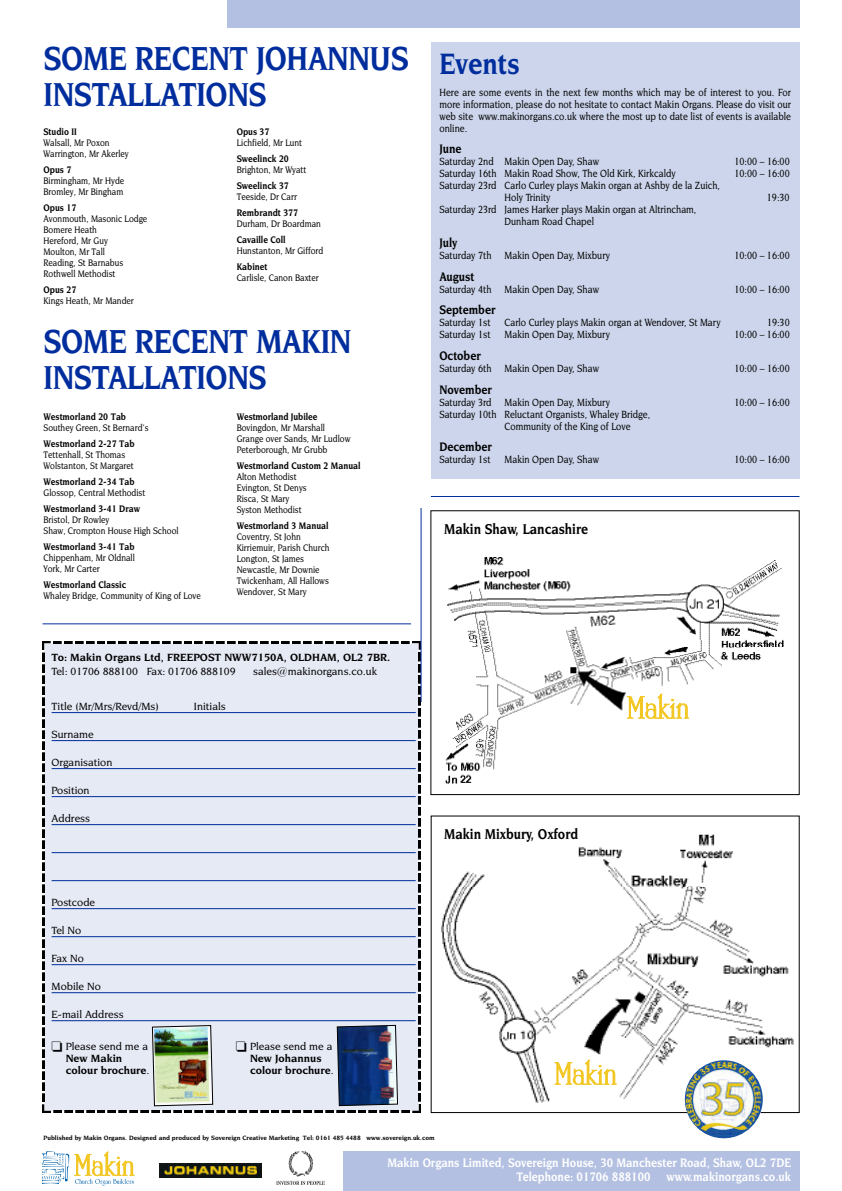
<style>
.page{position:relative;width:842px;height:1191px;background:#fff}
.page>*{position:absolute;margin:0;border:0;box-sizing:border-box;transform-origin:0 0}
.t1{font:italic 700 35px/36px "Novarese IT Cby BT";letter-spacing:-.01em;color:#002d9d;scale:.86 1}
.t2{font:700 31px "Novarese IT Cby BT";color:#002d9d;scale:.86 1}
.t3{font:700 15px "Novarese IT Cby BT";color:#000;scale:.86 1}
.t4{font:700 13px/14px "Novarese IT Cby BT";color:#fff;text-align:right;scale:.86 1}
.t5{font:700 13px "Novarese IT Cby BT";color:#000;scale:.86 1}
.t6{font:500 11px/12px "Novarese IT Cby BT";color:#000;scale:.86 1}
.t7{font:500 11px "Novarese IT Cby BT";color:#000}
.t8{font:700 11px "Novarese IT Cby BT";color:#000}
.t9{font:500 10px/11px "Novarese IT Cby BT";color:#000;scale:.86 1}
.t10{font:700 10px "Novarese IT Cby BT";color:#000;scale:.86 1}
.t11{font:700 6.5px "Novarese IT Cby BT";color:#000}
.s1{font-weight:500}
</style>
<div class="page">
<svg style="left:43px;top:1151px;width:91px;height:34px"></svg>
<img style="left:160px;top:1163px;width:101px;height:14px">
<div style="left:227px;top:0;width:572px;height:28px;background:#b3c0e1"></div>
<div style="left:343px;top:1151px;width:456px;height:40px;background:#b3c0e1"></div>
<hr style="left:431px;top:496px;width:368px;height:1px;background:#002d9d">
<hr style="left:43px;top:623px;width:368px;height:1px;background:#002d9d">
<img style="left:457px;top:834px;width:276px;height:53px">
<img style="left:441px;top:887px;width:353px;height:215px">
<img style="left:447px;top:557px;width:337px;height:90px">
<img style="left:445px;top:647px;width:316px;height:137px">
<div style="left:627px;top:693px;width:63px;height:27px;background:#fff"></div>
<svg style="left:627px;top:693px;width:62px;height:26px"></svg>
<div style="left:554px;top:1058px;width:63px;height:28px;background:#fff"></div>
<svg style="left:554px;top:1059px;width:62px;height:26px"></svg>
<img style="left:685px;top:1060px;width:78px;height:78px;border-radius:50%">
<img style="left:276px;top:1151px;width:49px;height:33px">
<hr style="left:421px;top:508px;width:1px;height:194px;background:#002d9d">
<div style="left:431px;top:43px;width:368px;height:436px;background:#ccd5eb"></div>
<svg style="left:42px;top:642px;width:378px;height:470px;background:#d4dae7"></svg>
<h1 class="t1" style="left:44px;top:42px;width:426px">SOME RECENT JOHANNUS<br>INSTALLATIONS</h1>
<p class="t10" style="left:44px;top:128px;width:40px">Studio II</p>
<p class="t9" style="left:44px;top:138px;width:101px">Walsall, Mr Poxon<br>Warrington, Mr Akerley</p>
<p class="t10" style="left:44px;top:166px;width:34px">Opus 7</p>
<p class="t9" style="left:44px;top:176px;width:95px">Birmingham, Mr Hyde<br>Bromley, Mr Bingham</p>
<p class="t10" style="left:44px;top:204px;width:40px">Opus 17</p>
<p class="t9" style="left:44px;top:214px;width:122px">Avonmouth, Masonic Lodge<br>Bomere Heath<br>Hereford, Mr Guy<br>Moulton, Mr Tall<br>Reading, St Barnabus<br>Rothwell Methodist</p>
<p class="t10" style="left:44px;top:286px;width:40px">Opus 27</p>
<p class="t9" style="left:44px;top:296px;width:107px">Kings Heath, Mr Mander</p>
<p class="t10" style="left:237px;top:128px;width:40px">Opus 37</p>
<p class="t9" style="left:237px;top:138px;width:78px">Lichfield, Mr Lunt</p>
<p class="t10" style="left:237px;top:155px;width:62px">Sweelinck 20</p>
<p class="t9" style="left:237px;top:165px;width:83px">Brighton, Mr Wyatt</p>
<p class="t10" style="left:237px;top:182px;width:62px">Sweelinck 37</p>
<p class="t9" style="left:237px;top:192px;width:72px">Teeside, Dr Carr</p>
<p class="t10" style="left:237px;top:209px;width:73px">Rembrandt 377</p>
<p class="t9" style="left:237px;top:219px;width:99px">Durham, Dr Boardman</p>
<p class="t10" style="left:237px;top:236px;width:58px">Cavaille Coll</p>
<p class="t9" style="left:237px;top:246px;width:102px">Hunstanton, Mr Gifford</p>
<p class="t10" style="left:237px;top:263px;width:37px">Kabinet</p>
<p class="t9" style="left:237px;top:273px;width:97px">Carlisle, Canon Baxter</p>
<h1 class="t1" style="left:44px;top:325px;width:359px">SOME RECENT MAKIN<br>INSTALLATIONS</h1>
<p class="t10" style="left:44px;top:412px;width:98px">Westmorland 20 Tab</p>
<p class="t9" style="left:44px;top:422px;width:124px">Southey Green, St Bernard’s</p>
<p class="t10" style="left:44px;top:439px;width:107px">Westmorland 2-27 Tab</p>
<p class="t9" style="left:44px;top:449px;width:107px">Tettenhall, St Thomas<br>Wolstanton, St Margaret</p>
<p class="t10" style="left:44px;top:477px;width:107px">Westmorland 2-34 Tab</p>
<p class="t9" style="left:44px;top:487px;width:120px">Glossop, Central Methodist</p>
<p class="t10" style="left:44px;top:504px;width:114px">Westmorland 3-41 Draw</p>
<p class="t9" style="left:44px;top:514px;width:159px">Bristol, Dr Rowley<br>Shaw, Crompton House High School</p>
<p class="t10" style="left:44px;top:542px;width:107px">Westmorland 3-41 Tab</p>
<p class="t9" style="left:44px;top:552px;width:108px">Chippenham, Mr Oldnall<br>York, Mr Carter</p>
<p class="t10" style="left:44px;top:580px;width:98px">Westmorland Classic</p>
<p class="t9" style="left:44px;top:590px;width:185px">Whaley Bridge, Community of King of Love</p>
<p class="t10" style="left:237px;top:412px;width:95px">Westmorland Jubilee</p>
<p class="t9" style="left:237px;top:422px;width:134px">Bovingdon, Mr Marshall<br>Grange over Sands, Mr Ludlow<br>Peterborough, Mr Grubb</p>
<p class="t10" style="left:237px;top:461px;width:146px">Westmorland Custom 2 Manual</p>
<p class="t9" style="left:237px;top:471px;width:83px">Alton Methodist<br>Evington, St Denys<br>Risca, St Mary<br>Syston Methodist</p>
<p class="t10" style="left:237px;top:521px;width:108px">Westmorland 3 Manual</p>
<p class="t9" style="left:237px;top:531px;width:110px">Coventry, St John<br>Kirriemuir, Parish Church<br>Longton, St James<br>Newcastle, Mr Downie<br>Twickenham, All Hallows<br>Wendover, St Mary</p>
<p class="t8" style="left:52px;top:653px;width:340px">To: Makin Organs Ltd, FREEPOST NWW7150A, OLDHAM, OL2 7BR.</p>
<p class="t7" style="left:52px;top:667px;width:185px">Tel: 01706 888100 Fax: 01706 888109</p>
<p class="t7" style="left:253px;top:667px;width:126px">sales@makinorgans.co.uk</p>
<p class="t7" style="left:52px;top:702px;width:109px">Title (Mr/Mrs/Revd/Ms)</p>
<p class="t7" style="left:194px;top:702px;width:33px">Initials</p>
<p class="t7" style="left:52px;top:730px;width:44px">Surname</p>
<p class="t7" style="left:52px;top:758px;width:62px">Organisation</p>
<p class="t7" style="left:52px;top:786px;width:40px">Position</p>
<p class="t7" style="left:52px;top:814px;width:40px">Address</p>
<p class="t7" style="left:52px;top:898px;width:45px">Postcode</p>
<p class="t7" style="left:52px;top:926px;width:31px">Tel No</p>
<p class="t7" style="left:52px;top:954px;width:34px">Fax No</p>
<p class="t7" style="left:52px;top:982px;width:51px">Mobile No</p>
<p class="t7" style="left:52px;top:1010px;width:73px">E-mail Address</p>
<p class="t7" style="left:52px;top:1042px;width:98px">❏ Please send me a</p>
<p class="t7" style="left:236px;top:1042px;width:98px">❏ Please send me a</p>
<p class="t8" style="left:66px;top:1054px;width:58px">New Makin</p>
<p class="t8" style="left:250px;top:1054px;width:73px">New Johannus</p>
<p class="t8" style="left:66px;top:1066px;width:85px">colour brochure<span class="s1">.</span></p>
<p class="t8" style="left:250px;top:1066px;width:85px">colour brochure<span class="s1">.</span></p>
<h2 class="t2" style="left:439px;top:52px;width:95px">Events</h2>
<p class="t6" style="left:439px;top:87px;width:410px;text-align:justify">Here are some events in the next few months which may be of interest to you. For more information, please do not hesitate to contact Makin Organs. Please do visit our web site www.makinorgans.co.uk where the most up to date list of events is available online.</p>
<p class="t5" style="left:439px;top:144px;width:27px">June</p>
<p class="t6" style="left:439px;top:156px;width:187px">Saturday 2nd Makin Open Day, Shaw</p>
<p class="t6" style="left:734px;top:156px;width:66px">10:00 – 16:00</p>
<p class="t6" style="left:439px;top:168px;width:276px">Saturday 16th Makin Road Show, The Old Kirk, Kirkcaldy</p>
<p class="t6" style="left:734px;top:168px;width:66px">10:00 – 16:00</p>
<p class="t6" style="left:505px;top:180px;width:252px;text-indent:-65px">Saturday 23rd Carlo Curley plays Makin organ at Ashby de la Zuich,<br>Holy Trinity</p>
<p class="t6" style="left:767px;top:192px;width:28px">19:30</p>
<p class="t6" style="left:505px;top:204px;width:225px;text-indent:-65px">Saturday 23rd James Harker plays Makin organ at Altrincham,<br>Dunham Road Chapel</p>
<p class="t5" style="left:439px;top:237px;width:23px">July</p>
<p class="t6" style="left:439px;top:250px;width:200px">Saturday 7th Makin Open Day, Mixbury</p>
<p class="t6" style="left:734px;top:250px;width:66px">10:00 – 16:00</p>
<p class="t5" style="left:439px;top:271px;width:42px">August</p>
<p class="t6" style="left:439px;top:284px;width:187px">Saturday 4th Makin Open Day, Shaw</p>
<p class="t6" style="left:734px;top:284px;width:66px">10:00 – 16:00</p>
<p class="t5" style="left:439px;top:305px;width:67px">September</p>
<p class="t6" style="left:439px;top:317px;width:61px">Saturday 1st</p>
<p class="t6" style="left:505px;top:317px;width:253px">Carlo Curley plays Makin organ at Wendover, St Mary</p>
<p class="t6" style="left:767px;top:317px;width:28px">19:30</p>
<p class="t6" style="left:439px;top:329px;width:61px">Saturday 1st</p>
<p class="t6" style="left:505px;top:329px;width:124px">Makin Open Day, Mixbury</p>
<p class="t6" style="left:734px;top:329px;width:66px">10:00 – 16:00</p>
<p class="t5" style="left:439px;top:350px;width:50px">October</p>
<p class="t6" style="left:439px;top:363px;width:187px">Saturday 6th Makin Open Day, Shaw</p>
<p class="t6" style="left:734px;top:363px;width:66px">10:00 – 16:00</p>
<p class="t5" style="left:439px;top:384px;width:63px">November</p>
<p class="t6" style="left:439px;top:397px;width:200px">Saturday 3rd Makin Open Day, Mixbury</p>
<p class="t6" style="left:734px;top:397px;width:66px">10:00 – 16:00</p>
<p class="t6" style="left:505px;top:409px;width:171px;text-indent:-65px">Saturday 10th Reluctant Organists, Whaley Bridge,<br>Community of the King of Love</p>
<p class="t5" style="left:439px;top:442px;width:63px">December</p>
<p class="t6" style="left:439px;top:454px;width:61px">Saturday 1st</p>
<p class="t6" style="left:505px;top:454px;width:111px">Makin Open Day, Shaw</p>
<p class="t6" style="left:734px;top:454px;width:66px">10:00 – 16:00</p>
<h3 class="t3" style="left:444px;top:523px;width:169px">Makin Shaw, Lancashire</h3>
<h3 class="t3" style="left:444px;top:828px;width:157px">Makin Mixbury, Oxford</h3>
<p class="t11" style="left:44px;top:1135px;width:393px">Published by Makin Organs. Designed and produced by Sovereign Creative Marketing Tel: 0161 485 4488 www.sovereign.uk.com</p>
<p class="t4" style="left:387px;top:1156px;width:471px">Makin Organs Limited, Sovereign House, 30 Manchester Road, Shaw, OL2 7DE<br>Telephone: 01706 888100 www.makinorgans.co.uk</p>
</div>
